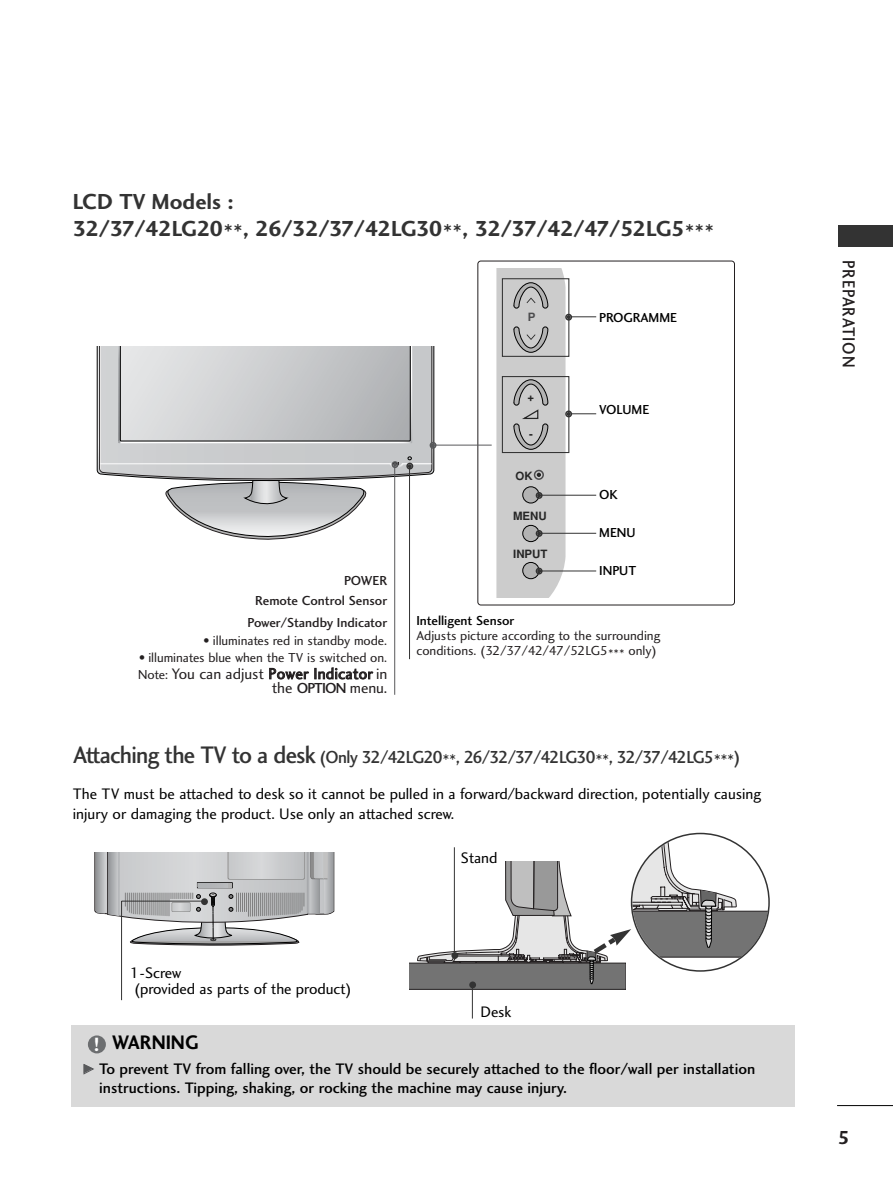
<style>
.page{position:relative;width:893px;height:1190px;background:#fff}
.page>*{position:absolute;margin:0;border:0;box-sizing:border-box;transform-origin:0 0}
.t1{font:22.5px/27px "Charlotte Sans Bold Plain";letter-spacing:-.04em;color:#333}
.t2{font:20.25px "Charlotte Sans Bold Plain";color:#000;scale:.95 1}
.t3{font:19.5px "Charlotte Sans Bold Plain";color:#231f20}
.t4{font:18px "Charlotte Sans Medium Plain";letter-spacing:-.07em;color:#333;scale:.95 1}
.t5{font:18px "Charlotte Sans Medium Plain";letter-spacing:.06em;color:#231f20;scale:.9 1}
.t6{font:15.75px/19.5px "Charlotte Sans Book Plain";color:#000}
.t7{font:15.75px/19.5px "Charlotte Sans Medium Plain";color:#000}
.t8{font:15.75px/14.4px "Charlotte Sans Book Plain";letter-spacing:-.005em;color:#231f20;text-align:right}
.t9{font:13.5px/15px "Charlotte Sans Book Plain";letter-spacing:-.005em;color:#231f20}
.t10{font:13.5px/19.5px "Charlotte Sans Medium Plain";color:#231f20;text-align:right}
.t11{font:13.5px "Charlotte Sans Medium Plain";color:#000}
.t12{font:700 11.4px "Helvetica";color:#262626}
.t13{font:700 11.4px "Helvetica";color:#4c4c4e}
.s1{font-size:13.5px}
.s2{font-family:"Charlotte Sans Medium Plain";font-size:15px}
.s3{font-size:24.75px}
.s4{font-family:"FZDING33";font-size:10.5px;color:#58595b}
</style>
<div class="page">
<hr style="left:837px;top:1105px;width:55px;height:1px;background:#000">
<div style="left:838px;top:225px;width:54px;height:22px;background:#333"></div>
<div style="left:477px;top:261px;width:257px;height:344px;border:1px solid #231f20;border-radius:3px"></div>
<svg style="left:165px;top:488px;width:202px;height:52px"></svg>
<svg style="left:99px;top:346px;width:333px;height:141px;background:#c6c7c9"></svg>
<svg style="left:118px;top:346px;width:294px;height:97px;background:#c8c9cb"></svg>
<hr style="left:435px;top:445px;width:56px;height:1px;background:#58595b">
<div style="left:429px;top:442px;width:7px;height:7px;border:2px solid #58595b;border-radius:50%"></div>
<hr style="left:394px;top:464px;width:1px;height:230px;background:#58595b">
<svg style="left:389px;top:456px;width:23px;height:12px"></svg>
<div style="left:406px;top:462px;width:7px;height:7px;border:2px solid #333;border-radius:50%"></div>
<hr style="left:409px;top:465px;width:1px;height:194px;background:#333">
<svg style="left:496px;top:268px;width:100px;height:329px"></svg>
<div style="left:71px;top:1025px;width:723px;height:81px;background:#d9d9d9"></div>
<div style="left:88px;top:1035px;width:18px;height:18px;background:#6c6e70;border-radius:50%"></div>
<svg style="left:94px;top:852px;width:240px;height:93px"></svg>
<hr style="left:122px;top:900px;width:85px;height:1px;background:#333">
<hr style="left:121px;top:901px;width:1px;height:99px;background:#333">
<div style="left:201px;top:898px;width:7px;height:7px;background:#333;border-radius:50%"></div>
<svg style="left:409px;top:834px;width:359px;height:183px"></svg>
<hr style="left:472px;top:984px;width:1px;height:34px;background:#333">
<div style="left:469px;top:981px;width:7px;height:7px;background:#333;border-radius:50%"></div>
<hr style="left:454px;top:847px;width:1px;height:108px;background:#333">
<div style="left:451px;top:952px;width:7px;height:7px;background:#333;border-radius:50%"></div>
<h1 class="t1" style="left:73px;top:190px;width:642px">LCD TV Models :<br>32/37/42LG20**, 26/32/37/42LG30**, 32/37/42/47/52LG5***</h1>
<p class="t10" style="left:255px;top:572px;width:133px">POWER<br>Remote Control Sensor</p>
<p class="t10" style="left:247px;top:614px;width:141px">Power/Standby Indicator</p>
<p class="t9" style="left:203px;top:634px;width:185px">• illuminates red in standby mode.</p>
<p class="t9" style="left:139px;top:651px;width:249px">• illuminates blue when the TV is switched on.</p>
<p class="t8" style="left:138px;top:668px;width:251px"><span class="s1">Note:</span> You can adjust Power Indicator in the <span class="s2">OPTION</span> menu.</p>
<p class="t13" style="left:527px;top:313px;width:9px">P</p>
<p class="t12" style="left:527px;top:392px;width:8px">+</p>
<p class="t12" style="left:529px;top:429px;width:5px">-</p>
<p class="t12" style="left:515px;top:471px;width:19px">OK</p>
<p class="t12" style="left:513px;top:512px;width:35px">MENU</p>
<p class="t12" style="left:513px;top:550px;width:36px">INPUT</p>
<p class="t11" style="left:599px;top:312px;width:79px">PROGRAMME</p>
<p class="t11" style="left:599px;top:404px;width:52px">VOLUME</p>
<p class="t11" style="left:599px;top:489px;width:20px">OK</p>
<p class="t11" style="left:599px;top:527px;width:38px">MENU</p>
<p class="t11" style="left:599px;top:565px;width:39px">INPUT</p>
<p class="t11" style="left:416px;top:615px;width:99px">Intelligent Sensor</p>
<p class="t9" style="left:416px;top:629px;width:245px">Adjusts picture according to the surrounding conditions. (32/37/42/47/52LG5*** only)</p>
<p class="t4" style="left:73px;top:750px;width:704px"><span class="s3">Attaching the TV to a desk</span> (Only 32/42LG20**, 26/32/37/42LG30**, 32/37/42LG5***)</p>
<p class="t6" style="left:73px;top:785px;width:690px">The TV must be attached to desk so it cannot be pulled in a forward/backward direction, potentially causing injury or damaging the product. Use only an attached screw.</p>
<p class="t6" style="left:130px;top:965px;width:223px;line-height:16.5px">1-Screw<br>(provided as parts of the product)</p>
<p class="t6" style="left:461px;top:849px;width:38px">Stand</p>
<p class="t6" style="left:480px;top:1003px;width:32px">Desk</p>
<p class="t2" style="left:93px;top:1034px;width:112px"><sub>!</sub> WARNING</p>
<p class="t7" style="left:99px;top:1060px;width:657px;text-indent:-16px"><span class="s4">G</span> To prevent TV from falling over, the TV should be securely attached to the floor/wall per installation instructions. Tipping, shaking, or rocking the machine may cause injury.</p>
<p class="t5" style="left:855px;top:260px;width:121px;rotate:90deg">PREPARATION</p>
<p class="t3" style="left:837px;top:1129px;width:13px">5</p>
</div>
